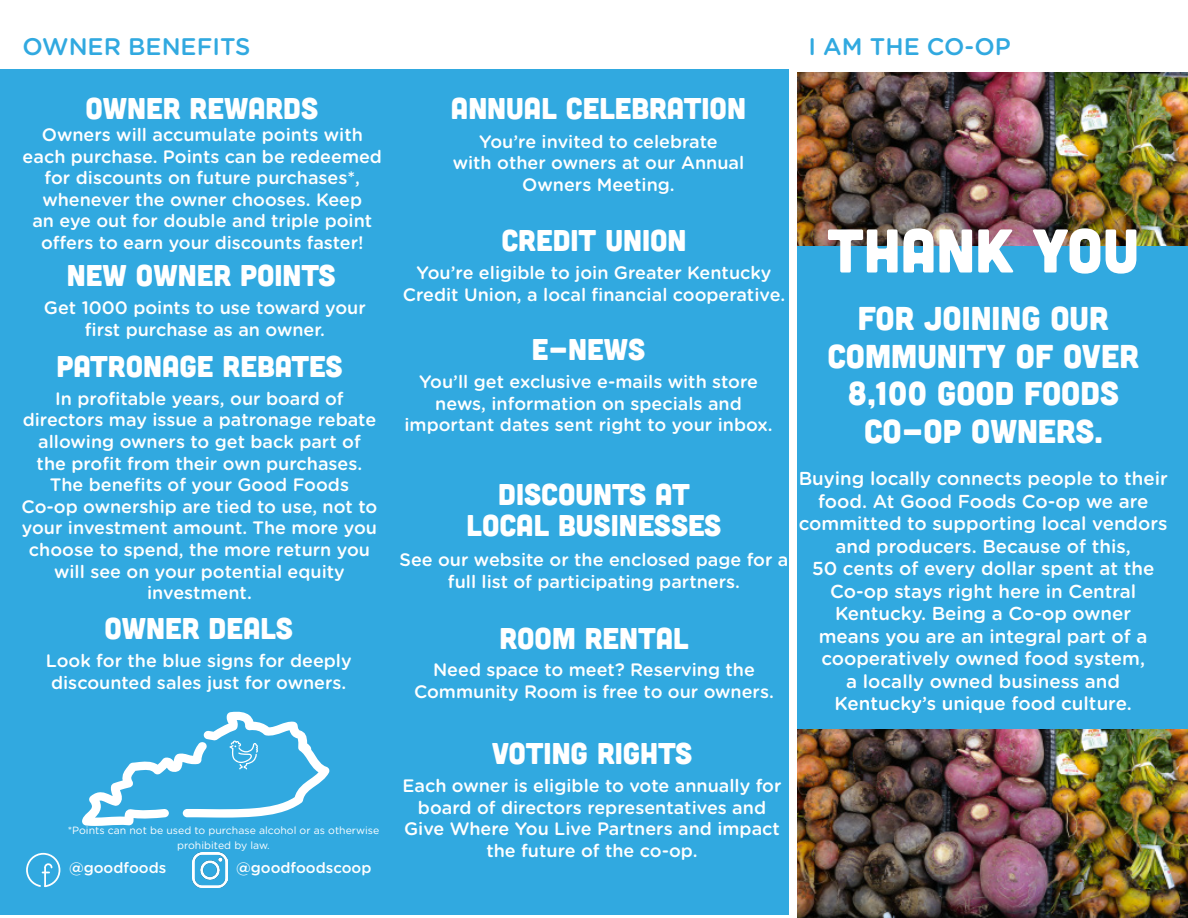
<style>
.page{position:relative;width:1188px;height:918px;background:#fff}
.page>*{position:absolute;margin:0;border:0;box-sizing:border-box;transform-origin:0 0}
.t1{font:61.5px "Cubano";color:#fff}
.t2{font:33px "Cubano";color:#fff}
.t3{font:30px "Cubano";color:#fff}
.t4{font:500 24px "Gotham Rounded";color:#31a9e0}
.t5{font:500 18.75px/22.5px "Gotham Rounded";color:#fff;text-align:center}
.t6{font:500 18px/21.6px "Gotham Rounded";color:#fff;text-align:center}
.t7{font:500 15px "Gotham Rounded";color:#fff}
.t8{font:10.5px/15px "Gotham Rounded";color:#fff;text-align:center}
</style>
<div class="page">
<div style="left:0;top:69px;width:791px;height:846px;background:#31a9e0"></div>
<img style="left:797px;top:72px;width:391px;height:175px">
<div style="left:792px;top:247px;width:396px;height:605px;background:#31a9e0"></div>
<img style="left:796px;top:729px;width:392px;height:189px">
<svg style="left:82px;top:711px;width:248px;height:115px"></svg>
<svg style="left:26px;top:853px;width:34px;height:34px"></svg>
<div style="left:789px;top:68px;width:7px;height:850px;background:#fff"></div>
<img style="left:193px;top:853px;width:34px;height:34px">
<p class="t4" style="left:22px;top:29px;width:230px">OWNER BENEFITS</p>
<p class="t3" style="left:85px;top:90px;width:234px">OWNER REWARDS</p>
<p class="t6" style="left:23px;top:123px;width:361px">Owners will accumulate points with each purchase. Points can be redeemed for discounts on future purchases*, whenever the owner chooses. Keep<br>an eye out for double and triple point offers to earn your discounts faster!</p>
<p class="t3" style="left:67px;top:256px;width:270px">NEW OWNER POINTS</p>
<p class="t6" style="left:44px;top:296px;width:323px">Get 1000 points to use toward your first purchase as an owner.</p>
<p class="t3" style="left:56px;top:347px;width:288px">PATRONAGE REBATES</p>
<p class="t6" style="left:55px;top:387px;width:290px">In profitable years, our board of</p>
<p class="t6" style="left:23px;top:409px;width:355px">directors may issue a patronage rebate allowing owners to get back part of</p>
<p class="t6" style="left:37px;top:452px;width:327px">the profit from their own purchases.</p>
<p class="t6" style="left:50px;top:473px;width:301px">The benefits of your Good Foods</p>
<p class="t6" style="left:22px;top:495px;width:357px">Co-op ownership are tied to use, not to your investment amount. The more you choose to spend, the more return you</p>
<p class="t6" style="left:54px;top:560px;width:292px">will see on your potential equity investment.</p>
<p class="t3" style="left:104px;top:609px;width:190px">OWNER DEALS</p>
<p class="t6" style="left:46px;top:649px;width:307px;text-align:left">Look for the blue signs for deeply discounted sales just for owners.</p>
<p class="t8" style="left:68px;top:822px;width:313px">*Points can not be used to purchase alcohol or as otherwise prohibited by law.</p>
<p class="t7" style="left:69px;top:857px;width:99px">@goodfoods</p>
<p class="t7" style="left:236px;top:857px;width:137px">@goodfoodscoop</p>
<p class="t4" style="left:808px;top:29px;width:204px">I AM THE CO-OP</p>
<p class="t3" style="left:451px;top:90px;width:297px">ANNUAL CELEBRATION</p>
<p class="t6" style="left:479px;top:130px;width:240px">You’re invited to celebrate</p>
<p class="t6" style="left:453px;top:151px;width:293px">with other owners at our Annual</p>
<p class="t6" style="left:522px;top:173px;width:154px">Owners Meeting.</p>
<p class="t3" style="left:501px;top:221px;width:187px">CREDIT UNION</p>
<p class="t6" style="left:403px;top:261px;width:384px">You’re eligible to join Greater Kentucky<br>Credit Union, a local financial cooperative.</p>
<p class="t3" style="left:532px;top:330px;width:115px">E-NEWS</p>
<p class="t6" style="left:404px;top:370px;width:370px">You’ll get exclusive e-mails with store news, information on specials and important dates sent right to your inbox.</p>
<p class="t3" style="left:498px;top:475px;width:193px">DISCOUNTS AT</p>
<p class="t3" style="left:467px;top:506px;width:256px">LOCAL BUSINESSES</p>
<p class="t6" style="left:400px;top:548px;width:390px">See our website or the enclosed page for a full list of participating partners.</p>
<p class="t3" style="left:499px;top:619px;width:191px">ROOM RENTAL</p>
<p class="t6" style="left:414px;top:658px;width:361px">Need space to meet? Reserving the<br>Community Room is free to our owners.</p>
<p class="t3" style="left:492px;top:734px;width:202px">VOTING RIGHTS</p>
<p class="t6" style="left:402px;top:774px;width:381px">Each owner is eligible to vote annually for board of directors representatives and Give Where You Live Partners and impact the future of the co-op.</p>
<p class="t1" style="left:827px;top:211px;width:313px">THANK YOU</p>
<p class="t2" style="left:858px;top:297px;width:252px">FOR JOINING OUR</p>
<p class="t2" style="left:827px;top:335px;width:313px">COMMUNITY OF OVER</p>
<p class="t2" style="left:848px;top:372px;width:273px">8,100 GOOD FOODS</p>
<p class="t2" style="left:864px;top:410px;width:240px">CO-OP OWNERS.</p>
<p class="t5" style="left:799px;top:466px;width:371px">Buying locally connects people to their food. At Good Foods Co-op we are committed to supporting local vendors and producers. Because of this,</p>
<p class="t5" style="left:812px;top:556px;width:344px">50 cents of every dollar spent at the</p>
<p class="t5" style="left:819px;top:579px;width:330px">Co-op stays right here in Central<br>Kentucky. Being a Co-op owner means you are an integral part of a cooperatively owned food system,</p>
<p class="t5" style="left:846px;top:669px;width:275px">a locally owned business and</p>
<p class="t5" style="left:835px;top:691px;width:299px">Kentucky’s unique food culture.</p>
</div>
